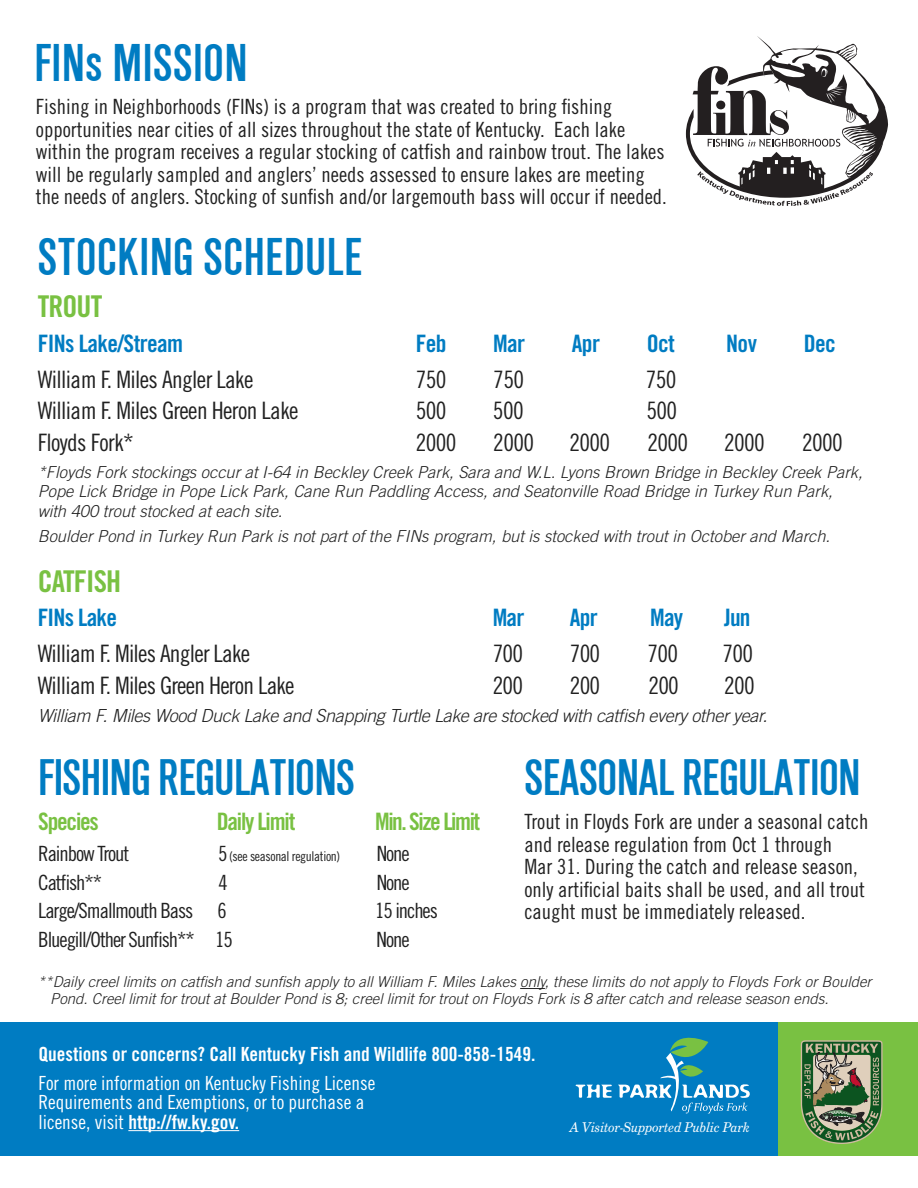
<style>
.page{position:relative;width:918px;height:1188px;background:#fff}
.page>*{position:absolute;margin:0;border:0;box-sizing:border-box;transform-origin:0 0}
.t1{font:46.5px "Simple Type Regular SWFTE";color:#007cc2}
.t2{font:45px "Simple Type Regular SWFTE";letter-spacing:-.025em;color:#007cc2}
.t3{font:30px "Trade Gothic LT Std Bd Cn 20";letter-spacing:-.03em;color:#79c142}
.t4{font:24px "Trade Gothic LT Std Cn 18";letter-spacing:-.025em;color:#212121}
.t5{font:24px "Trade Gothic LT Std Bd Cn 20";letter-spacing:-.025em;color:#007cc2}
.t6{font:24px "Trade Gothic LT Std Bd Cn 20";letter-spacing:-.05em;color:#79c142}
.t7{font:21px/22.5px "Trade Gothic LT Std Cn 18";color:#212121}
.t8{font:21px "Trade Gothic LT Std Cn 18";letter-spacing:-.05em;color:#212121}
.t9{font:19.5px/19.5px "Trade Gothic LT Std Cn 18";color:#fff}
.t10{font:19.5px "Trade Gothic LT Std Bd Cn 20";color:#fff}
.t11{font:italic 300 18px "Trade Gothic LT Std";letter-spacing:-.02em;color:#212121}
.t12{font:italic 300 16.5px/19.5px "Trade Gothic LT Std";color:#212121}
.t13{font:italic 300 15px "Trade Gothic LT Std";color:#212121}
.t14{font:italic 13.5px "Grad";color:#fff}
.t15{font:13.5px "Trade Gothic LT Std Cn 18";letter-spacing:-.025em;color:#212121}
.s1{font-size:21px}
.s2{font-family:"Trade Gothic LT Std Bd Cn 20"}
</style>
<div class="page">
<div style="left:0;top:1022px;width:779px;height:133px;background:#007cc2"></div>
<div style="left:779px;top:1022px;width:139px;height:133px;background:#79c142"></div>
<svg style="left:575px;top:1085px;width:37px;height:13px"></svg>
<svg style="left:618px;top:1037px;width:132px;height:76px"></svg>
<svg style="left:686px;top:36px;width:202px;height:170px"></svg>
<svg style="left:801px;top:1040px;width:81px;height:104px;background:#708760"></svg>
<hr style="left:128px;top:1130px;width:111px;height:1px;background:#fff">
<svg style="left:520px;top:988px;width:25px;height:1px"></svg>
<p class="t1" style="left:34px;top:33px;width:215px">FINs MISSION</p>
<p class="t7" style="left:36px;top:96px;width:578px">Fishing in Neighborhoods (FINs) is a program that was created to bring fishing</p>
<p class="t7" style="left:36px;top:118px;width:630px">opportunities near cities of all sizes throughout the state of Kentucky. Each lake within the program receives a regular stocking of catfish and rainbow trout. The lakes will be regularly sampled and anglers’ needs assessed to ensure lakes are meeting</p>
<p class="t7" style="left:36px;top:186px;width:632px">the needs of anglers. Stocking of sunfish and/or largemouth bass will occur if needed.</p>
<p class="t1" style="left:38px;top:228px;width:327px">STOCKING SCHEDULE</p>
<p class="t3" style="left:38px;top:288px;width:66px">TROUT</p>
<p class="t5" style="left:38px;top:329px;width:147px">FINs Lake/Stream</p>
<p class="t5" style="left:416px;top:329px;width:32px">Feb</p>
<p class="t5" style="left:493px;top:329px;width:34px">Mar</p>
<p class="t5" style="left:572px;top:329px;width:30px">Apr</p>
<p class="t5" style="left:647px;top:329px;width:30px">Oct</p>
<p class="t5" style="left:726px;top:329px;width:32px">Nov</p>
<p class="t5" style="left:804px;top:329px;width:34px">Dec</p>
<p class="t4" style="left:38px;top:365px;width:217px">William F. Miles Angler Lake</p>
<p class="t4" style="left:416px;top:365px;width:32px">750</p>
<p class="t4" style="left:493px;top:365px;width:32px">750</p>
<p class="t4" style="left:646px;top:365px;width:32px">750</p>
<p class="t4" style="left:38px;top:396px;width:262px">William F. Miles Green Heron Lake</p>
<p class="t4" style="left:416px;top:396px;width:32px">500</p>
<p class="t4" style="left:493px;top:396px;width:32px">500</p>
<p class="t4" style="left:646px;top:396px;width:32px">500</p>
<p class="t4" style="left:38px;top:428px;width:98px">Floyds Fork*</p>
<p class="t4" style="left:416px;top:428px;width:42px">2000</p>
<p class="t4" style="left:493px;top:428px;width:42px">2000</p>
<p class="t4" style="left:569px;top:428px;width:42px">2000</p>
<p class="t4" style="left:647px;top:428px;width:42px">2000</p>
<p class="t4" style="left:724px;top:428px;width:42px">2000</p>
<p class="t4" style="left:802px;top:428px;width:42px">2000</p>
<p class="t12" style="left:38px;top:462px;width:827px">*Floyds Fork stockings occur at I-64 in Beckley Creek Park, Sara and W.L. Lyons Brown Bridge in Beckley Creek Park,<br>Pope Lick Bridge in Pope Lick Park, Cane Run Paddling Access, and Seatonville Road Bridge in Turkey Run Park, with 400 trout stocked at each site.</p>
<p class="t12" style="left:38px;top:527px;width:794px">Boulder Pond in Turkey Run Park is not part of the FINs program, but is stocked with trout in October and March.</p>
<p class="t3" style="left:38px;top:563px;width:85px">CATFISH</p>
<p class="t5" style="left:38px;top:603px;width:81px">FINs Lake</p>
<p class="t5" style="left:493px;top:603px;width:33px">Mar</p>
<p class="t5" style="left:570px;top:603px;width:29px">Apr</p>
<p class="t5" style="left:650px;top:603px;width:35px">May</p>
<p class="t5" style="left:724px;top:603px;width:28px">Jun</p>
<p class="t4" style="left:38px;top:639px;width:214px">William F. Miles Angler Lake</p>
<p class="t4" style="left:493px;top:639px;width:32px">700</p>
<p class="t4" style="left:570px;top:639px;width:32px">700</p>
<p class="t4" style="left:647px;top:639px;width:32px">700</p>
<p class="t4" style="left:723px;top:639px;width:32px">700</p>
<p class="t4" style="left:38px;top:671px;width:258px">William F. Miles Green Heron Lake</p>
<p class="t4" style="left:493px;top:671px;width:32px">200</p>
<p class="t4" style="left:570px;top:671px;width:32px">200</p>
<p class="t4" style="left:648px;top:671px;width:32px">200</p>
<p class="t4" style="left:724px;top:671px;width:32px">200</p>
<p class="t11" style="left:38px;top:705px;width:731px">William F. Miles Wood Duck Lake and Snapping Turtle Lake are stocked with catfish every other year.</p>
<p class="t2" style="left:38px;top:749px;width:319px">FISHING REGULATIONS</p>
<p class="t6" style="left:38px;top:807px;width:62px">Species</p>
<p class="t6" style="left:217px;top:807px;width:80px">Daily Limit</p>
<p class="t6" style="left:375px;top:807px;width:107px">Min. Size Limit</p>
<p class="t8" style="left:38px;top:841px;width:93px">Rainbow Trout</p>
<p class="t15" style="left:218px;top:848px;width:124px"><span class="s1">5</span> (see seasonal regulation)</p>
<p class="t7" style="left:377px;top:842px;width:35px">None</p>
<p class="t7" style="left:38px;top:871px;width:65px">Catfish**</p>
<p class="t7" style="left:218px;top:871px;width:11px">4</p>
<p class="t7" style="left:377px;top:871px;width:35px">None</p>
<p class="t8" style="left:38px;top:898px;width:190px">Large/Smallmouth Bass 6</p>
<p class="t8" style="left:375px;top:898px;width:64px">15 inches</p>
<p class="t8" style="left:38px;top:927px;width:196px">Bluegill/Other Sunfish** 15</p>
<p class="t7" style="left:377px;top:928px;width:35px">None</p>
<p class="t2" style="left:524px;top:749px;width:338px">SEASONAL REGULATION</p>
<p class="t7" style="left:524px;top:811px;width:346px">Trout in Floyds Fork are under a seasonal catch and release regulation from Oct 1 through<br>Mar 31. During the catch and release season, only artificial baits shall be used, and all trout caught must be immediately released.</p>
<p class="t13" style="left:38px;top:973px;width:835px">**Daily creel limits on catfish and sunfish apply to all William F. Miles Lakes only, these limits do not apply to Floyds Fork or Boulder</p>
<p class="t13" style="left:50px;top:989px;width:780px">Pond. Creel limit for trout at Boulder Pond is 8; creel limit for trout on Floyds Fork is 8 after catch and release season ends.</p>
<p class="t10" style="left:38px;top:1042px;width:498px">Questions or concerns? Call Kentucky Fish and Wildlife 800-858-1549.</p>
<p class="t9" style="left:38px;top:1073px;width:338px">For more information on Kentucky Fishing License</p>
<p class="t9" style="left:38px;top:1092px;width:327px">Requirements and Exemptions, or to purchase a license, visit <span class="s2">http://fw.ky.gov.</span></p>
<p class="t14" style="left:570px;top:1119px;width:181px">A Visitor-Supported Public Park</p>
</div>
